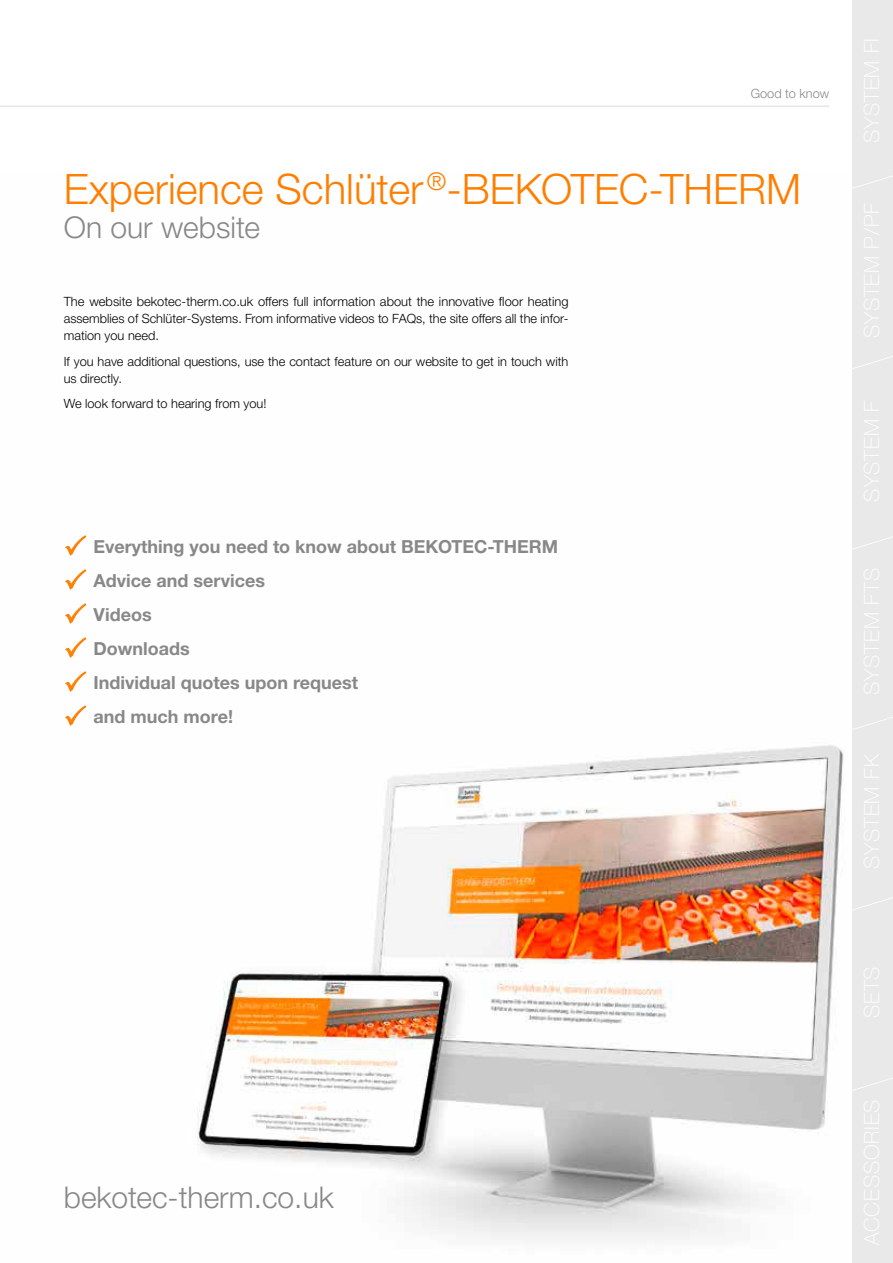
<style>
.page{position:relative;width:893px;height:1263px;background:#fff}
.page>*{position:absolute;margin:0;border:0;box-sizing:border-box;transform-origin:0 0}
.t1{font:300 42px "Helvetica Neue LTW1 G";color:#ff7e00}
.t2{font:300 30px "Helvetica Neue LTW1 G";color:#898888}
.t3{font:700 18px "Helvetica Neue LTW1 G";color:#898888}
.t4{font:300 12.75px/17px "Helvetica Neue LTW1 G";color:#000;text-align:justify}
.t5{font:300 12.75px "Helvetica Neue LTW1 G";color:#898888}
.s1{color:#ff7e00}
</style>
<div class="page">
<img style="left:197px;top:745px;width:647px;height:494px">
<div style="left:852px;top:0;width:41px;height:1263px;background:#e9e9e9"></div>
<hr style="left:0;top:106px;width:829px;height:1px;background:#e9e9e9">
<p class="t5" style="left:751px;top:86px;width:80px">Good to know</p>
<h1 class="t1" style="left:64px;top:163px;width:739px">Experience Schlüter <sup>®</sup>-BEKOTEC-THERM</h1>
<h2 class="t2" style="left:64px;top:209px;width:198px">On our website</h2>
<p class="t4" style="left:64px;top:293px;width:506px">The website bekotec-therm.co.uk offers full information about the innovative floor heating assemblies of Schlüter-Systems. From informative videos to FAQs, the site offers all the infor&shy;mation you need.</p>
<p class="t4" style="left:64px;top:353px;width:506px">If you have additional questions, use the contact feature on our website to get in touch with us directly.</p>
<p class="t4" style="left:64px;top:395px;width:204px">We look forward to hearing from you!</p>
<h3 class="t3" style="left:64px;top:535px;width:496px"><span class="s1">✓</span> Everything you need to know about BEKOTEC-THERM</h3>
<h3 class="t3" style="left:64px;top:569px;width:203px"><span class="s1">✓</span> Advice and services</h3>
<h3 class="t3" style="left:64px;top:603px;width:89px"><span class="s1">✓</span> Videos</h3>
<h3 class="t3" style="left:64px;top:637px;width:128px"><span class="s1">✓</span> Downloads</h3>
<h3 class="t3" style="left:64px;top:671px;width:296px"><span class="s1">✓</span> Individual quotes upon request</h3>
<h3 class="t3" style="left:64px;top:705px;width:171px"><span class="s1">✓</span> and much more!</h3>
<h2 class="t2" style="left:64px;top:1179px;width:271px">bekotec-therm.co.uk</h2>
</div>
